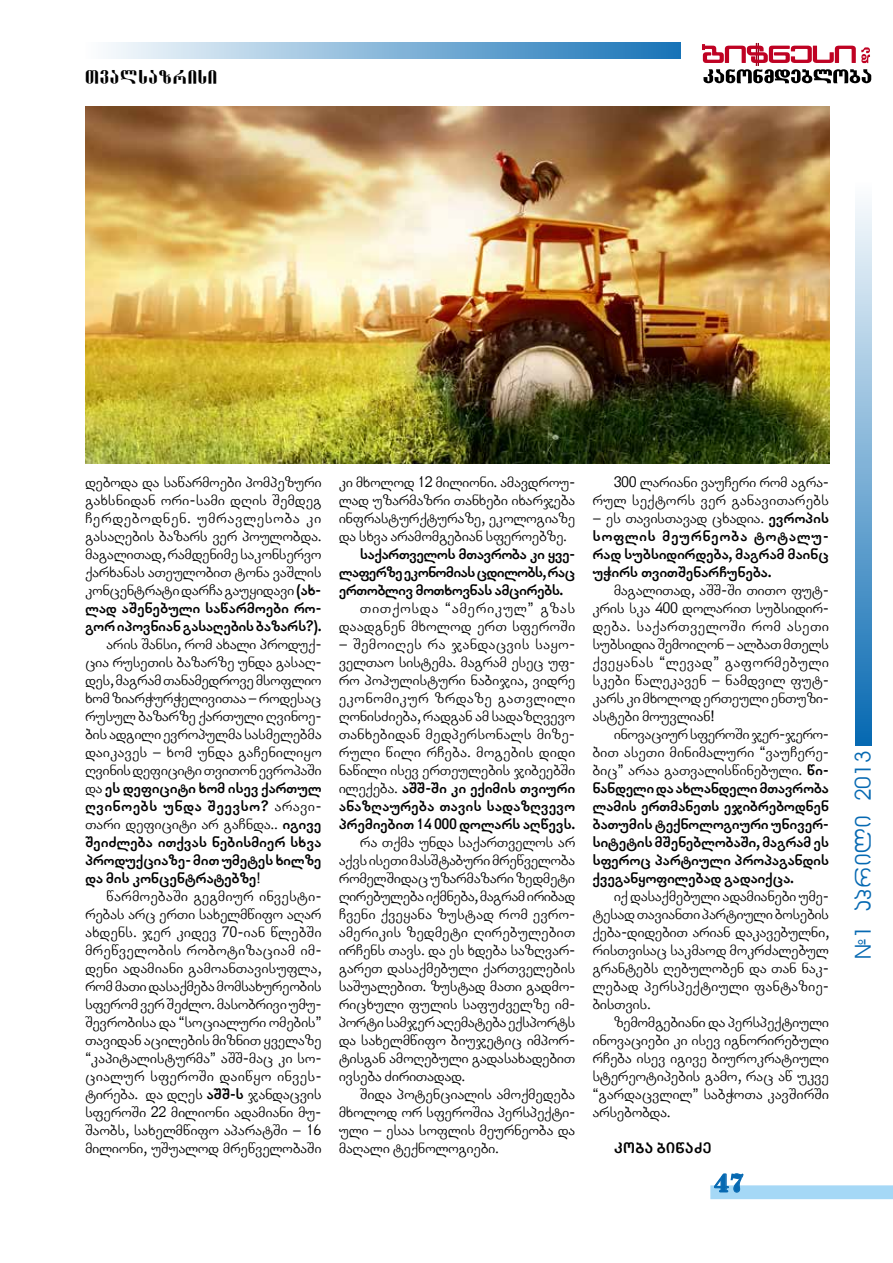
<style>
.page{position:relative;width:893px;height:1263px;background:#fff}
.page>*{position:absolute;margin:0;border:0;box-sizing:border-box;transform-origin:0 0}
.t1{font:27px "Stencil";color:#0669b2}
.t2{font:22.5px "Avaza Mtavruli";letter-spacing:.025em;color:#0669b2}
.t3{font:19.5px "Geo Shemoqmedi";letter-spacing:.05em;color:#000;scale:1.2 1}
.t4{font:15px/18px "H Kolkhety";letter-spacing:-.03em;color:#000}
.t5{font:700 15px/18px "H Kolkhety";letter-spacing:-.03em;color:#000}
.t6{font:15px/18px "H Kolkhety";letter-spacing:-.005em;color:#000}
.t7{font:700 15px/18px "H Kolkhety";letter-spacing:-.05em;color:#000}
.t8{font:700 15px "H Kolkhety Mtav";letter-spacing:-.02em;color:#000}
.s1{font-weight:700}
.s2{font-weight:400}
</style>
<div class="page">
<div style="left:710px;top:1185px;width:183px;height:14px;background:#a5d8f6;border:2px solid #a5d8f6"></div>
<svg style="left:714px;top:1173px;width:30px;height:20px"></svg>
<div style="left:85px;top:43px;width:640px;height:16px;background:linear-gradient(to right,#fdfdfe,#0669b2)"></div>
<div style="left:855px;top:182px;width:17px;height:563px;background:linear-gradient(to bottom,#fdfdfe,#0669b2)"></div>
<div style="left:681px;top:38px;width:191px;height:46px;background:#fff"></div>
<svg style="left:707px;top:75px;width:165px;height:9px"></svg>
<svg style="left:702px;top:43px;width:169px;height:40px"></svg>
<img style="left:85px;top:106px;width:744px;height:358px">
<h3 class="t3" style="left:85px;top:66px;width:111px">TVALSAZRISI</h3>
<p class="t4" style="left:85px;top:474px;width:238px">DEBODA DA SAWARMOEBI POMPEZURI<br>GAXSNIDAN ORI-SAMI DRIS SEMDEG<br>CERDEBODNEN. UMRAVLESOBA KI<br>GASAREBIS BAZARS VER POULOBDA.<br>MAGALITAD, RAMDENIME SAKONSERVO<br>QARXANAS ATEULOBIT TONA VASLIS<br>KONCENTRATI DARCA GAUYIDAVI <span class="s1">(AX-<br>LAD ASENEBULI SAWARMOEBI RO-<br>GOR IPOVNIAN GASAREBIS BAZARS?).</span></p>
<p class="t4" style="left:85px;top:636px;width:238px;text-indent:21px">ARIS SANSI, ROM AXALI PRODUQ-<br>CIA RUSETIS BAZARZE UNDA GASAR-<br>DES, MAGRAM TANAMEDROVE MSOFLIO<br>XOM ZIARWURWELIVITAA _ RODESAC<br>RUSUL BAZARZE QARTULI RVINOE-<br>BIS ADGILI EVROPULMA SASMELEBMA<br>DAIKAVES _ XOM UNDA GACENILIYO<br>RVINIS DEFICITI TVITON EVROPASI<br>DA <span class="s1">ES DEFICITI XOM ISEV QARTUL<br>RVINOEBS UNDA SEEVSO?</span> ARAVI-<br>TARI DEFICITI AR GACNDA.. <span class="s1">IGIVE<br>SEIZLEBA ITQVAS NEBISMIER SXVA<br>PRODUQCIAZE- MIT UMETES XILZE<br>DA MIS KONCENTRATEBZE</span>!</p>
<p class="t4" style="left:85px;top:888px;width:238px;text-indent:21px">WARMOEBASI GEGMIUR INVESTI-<br>REBAS ARC ERTI SAXELMWIFO ARAR<br>AXDENS. JER KIDEV 70-IAN WLEBSI<br>MREWVELOBIS ROBOTIZACIAM IM-<br>DENI ADAMIANI GAMOANTAVISUFLA,<br>ROM MATI DASAQMEBA MOMSAXUREOBIS<br>SFEROM VER SEZLO. MASOBRIVI UMU-<br>SEVROBISA DA “SOCIALURI OMEBIS”<br>TAVIDAN ACILEBIS MIZNIT YVELAZE “KAPITALISTURMA” ASS-MAC KI SO-<br>CIALUR SFEROSI DAIWYO INVES-<br>TIREBA. DA DRES <span class="s1">ASS-S</span> JANDACVIS<br>SFEROSI 22 MILIONI ADAMIANI MU-<br>SAOBS, SAXELMWIFO APARATSI _ 16<br>MILIONI, USUALOD MREWVELOBASI</p>
<p class="t4" style="left:339px;top:474px;width:238px">KI MXOLOD 12 MILIONI. AMAVDROU-<br>LAD UZARMAZRI TANXEBI IXARJEBA<br>INFRASTURQTURAZE, EKOLOGIAZE<br>DA SXVA ARAMOMGEBIAN SFEROEBZE.</p>
<p class="t7" style="left:339px;top:546px;width:238px;text-indent:21px">SAQARTVELOS MTAVROBA KI YVE-<br>LAFERZE EKONOMIAS CDILOBS, RAC<br>ERTOBLIV MOTXOVNAS AMCIREBS.</p>
<p class="t6" style="left:339px;top:600px;width:238px;text-indent:21px">TITQOSDA “AMERIKUL” GZAS<br>DAADGNEN MXOLOD ERT SFEROSI _ SEMOIRES RA JANDACVIS SAYO-<br>VELTAO SISTEMA. MAGRAM ESEC UF-<br>RO POPULISTURI NABIJIA, VIDRE<br>EKONOMIKUR ZRDAZE GATVLILI<br>RONISZIEBA, RADGAN AM SADAZRVEVO<br>TANXEBIDAN MEDPERSONALS MIZE-<br>RULI WILI RCEBA. MOGEBIS DIDI<br>NAWILI ISEV ERTEULEBIS JIBEEBSI<br>ILEQEBA. <span class="s1">ASS-SI KI EQIMIS TVIURI<br>ANAZRAUREBA TAVIS SADAZRVEVO<br>PREMIEBIT 14 000 DOLARS ARWEVS.</span></p>
<p class="t4" style="left:339px;top:834px;width:238px;text-indent:21px">RA TQMA UNDA SAQARTVELOS AR<br>AQVS ISETI MASSTABURI MREWVELOBA<br>ROMELSIDAC UZARMAZARI ZEDMETI<br>RIREBULEBA IQMNEBA, MAGRAM IRIBAD<br>CVENI QVEYANA ZUSTAD ROM EVRO-<br>AMERIKIS ZEDMETI RIREBULEBIT<br>IRCENS TAVS. DA ES XDEBA SAZRVAR-<br>GARET DASAQMEBULI QARTVELEBIS<br>SASUALEBIT. ZUSTAD MATI GADMO-<br>RICXULI FULIS SAFUZVELZE IM-<br>PORTI SAMJER AREMATEBA EQSPORTS<br>DA SAXELMWIFO BIUJETIC IMPOR-<br>TISGAN AMOREBULI GADASAXADEBIT<br>IVSEBA ZIRITADAD.</p>
<p class="t4" style="left:339px;top:1086px;width:238px;text-indent:21px">SIDA POTENCIALIS AMOQMEDEBA<br>MXOLOD OR SFEROSIA PERSPEQTI-<br>ULI _ ESAA SOFLIS MEURNEOBA DA<br>MARALI TEQNOLOGIEBI.</p>
<p class="t5" style="left:592px;top:474px;width:238px;text-indent:21px"><span class="s2">300 LARIANI VAUCERI ROM AGRA-<br>RUL SEQTORS VER GANAVITAREBS _ ES TAVISTAVAD CXADIA.</span> EVROPIS<br>SOFLIS MEURNEOBA TOTALU-<br>RAD SUBSIDIRDEBA, MAGRAM MAINC<br>UWIRS TVITSENARCUNEBA.</p>
<p class="t4" style="left:592px;top:582px;width:238px;text-indent:21px">MAGALITAD, ASS-SI TITO FUT-<br>KRIS SKA 400 DOLARIT SUBSIDIR-<br>DEBA. SAQARTVELOSI ROM ASETI<br>SUBSIDIA SEMOIRON _ ALBAT MTELS<br>QVEYANAS “LEVAD” GAFORMEBULI<br>SKEBI WALEKAVEN _ NAMDVIL FUT-<br>KARS KI MXOLOD ERTEULI ENTUZI-<br>ASTEBI MOUVLIAN!</p>
<p class="t5" style="left:592px;top:726px;width:238px;text-indent:21px"><span class="s2">INOVACIUR SFEROSI JER-JERO-<br>BIT ASETI MINIMALURI “VAUCERE-<br>BIC” ARAA GATVALISWINEBULI.</span> WI-<br>NANDELI DA AXLANDELI MTAVROBA<br>LAMIS ERTMANETS EJIBREBODNEN<br>BATUMIS TEQNOLOGIURI UNIVER-<br>SITETIS MSENEBLOBASI, MAGRAM ES<br>SFEROC PARTIULI PROPAGANDIS<br>QVEGANYOFILEBAD GADAIQCA.</p>
<p class="t4" style="left:592px;top:888px;width:238px;text-indent:21px">IQ DASAQMEBULI ADAMIANEBI UME-<br>TESAD TAVIANTI PARTIULI BOSEBIS<br>QEBA-DIDEBIT ARIAN DAKAVEBULNI,<br>RISTVISAC SAKMAOD MOKRZALEBUL<br>GRANTEBS REBULOBEN DA TAN NAK-<br>LEBAD PERSPEQTIULI FANTAZIE-<br>BISTVIS.</p>
<p class="t4" style="left:592px;top:1014px;width:238px;text-align:justify;text-indent:21px">ZEMOMGEBIANI DA PERSPEQTIULI INOVACIEBI KI ISEV IGNORIREBULI RCEBA ISEV IGIVE BIUROKRATIULI STEREOTIPEBIS GAMO, RAC AW UKVE “GARDACVLIL” SABWOTA KAVSIRSI ARSEBOBDA.</p>
<p class="t8" style="left:614px;top:1140px;width:100px">KOBA BIWAZE</p>
<h1 class="t1" style="left:714px;top:1167px;width:32px">47</h1>
<h2 class="t2" style="left:853px;top:958px;width:209px;rotate:-90deg">#1 aprili 2013</h2>
</div>
